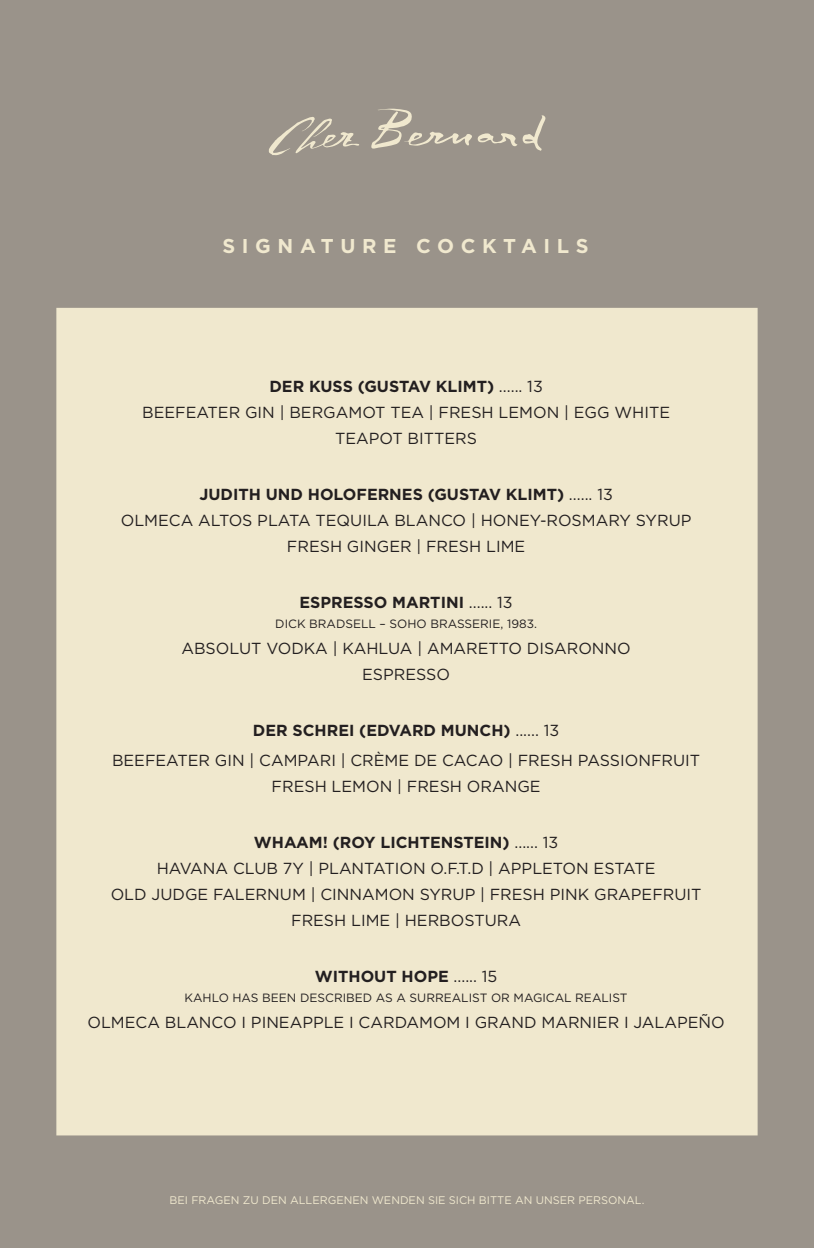
<style>
.page{position:relative;width:814px;height:1248px;background:#fff}
.page>*{position:absolute;margin:0;border:0;box-sizing:border-box;transform-origin:0 0}
.t1{font:700 20px "Gotham";letter-spacing:.335em;color:#f0e8ce}
.t2{font:16px/26px "Gotham";color:#231f20;text-align:center}
.t3{font:700 16px "Gotham";color:#231f20}
.t4{font:12px "Gotham";color:#231f20}
.t5{font:11px "Gotham";color:#f0e8ce}
.s1{font-weight:700}
.s2{font-weight:400}
</style>
<div class="page">
<div style="left:0;top:0;width:814px;height:1247px;background:#9a938a"></div>
<svg style="left:268px;top:115px;width:91px;height:40px;background:#a9a195"></svg>
<svg style="left:370px;top:108px;width:175px;height:43px;background:#a8a095"></svg>
<div style="left:101px;top:353px;width:611px;height:737px;background:#f0e8ce"></div>
<div style="left:56px;top:308px;width:701px;height:827px;border:90px solid #f0e8ce"></div>
<p class="t1" style="left:222px;top:234px;width:368px">SIGNATURE COCKTAILS</p>
<p class="t2" style="left:142px;top:372px;width:529px"><span class="s1">DER KUSS (GUSTAV KLIMT)</span> ...... 13<br>BEEFEATER GIN | BERGAMOT TEA | FRESH LEMON | EGG WHITE<br>TEAPOT BITTERS</p>
<p class="t2" style="left:121px;top:480px;width:572px"><span class="s1">JUDITH UND HOLOFERNES (GUSTAV KLIMT)</span> ...... 13<br>OLMECA ALTOS PLATA TEQUILA BLANCO | HONEY-ROSMARY SYRUP<br>FRESH GINGER | FRESH LIME</p>
<p class="t3" style="left:299px;top:592px;width:215px">ESPRESSO MARTINI <span class="s2">...... 13</span></p>
<p class="t4" style="left:275px;top:616px;width:263px">DICK BRADSELL – SOHO BRASSERIE, 1983.</p>
<p class="t2" style="left:181px;top:634px;width:451px">ABSOLUT VODKA | KAHLUA | AMARETTO DISARONNO<br>ESPRESSO</p>
<p class="t2" style="left:112px;top:714px;width:589px;line-height:30px"><span class="s1">DER SCHREI (EDVARD MUNCH)</span> ...... 13<br>BEEFEATER GIN | CAMPARI | CRÈME DE CACAO | FRESH PASSIONFRUIT</p>
<p class="t2" style="left:271px;top:772px;width:270px">FRESH LEMON | FRESH ORANGE</p>
<p class="t2" style="left:157px;top:828px;width:500px"><span class="s1">WHAAM! (ROY LICHTENSTEIN)</span> ...... 13<br>HAVANA CLUB 7Y | PLANTATION O.F.T.D | APPLETON ESTATE</p>
<p class="t2" style="left:111px;top:880px;width:592px">OLD JUDGE FALERNUM | CINNAMON SYRUP | FRESH PINK GRAPEFRUIT<br>FRESH LIME | HERBOSTURA</p>
<p class="t3" style="left:315px;top:966px;width:184px">WITHOUT HOPE <span class="s2">...... 15</span></p>
<p class="t4" style="left:184px;top:990px;width:444px">KAHLO HAS BEEN DESCRIBED AS A SURREALIST OR MAGICAL REALIST</p>
<p class="t2" style="left:87px;top:1008px;width:639px">OLMECA BLANCO I PINEAPPLE I CARDAMOM I GRAND MARNIER I JALAPEÑO</p>
<p class="t5" style="left:169px;top:1193px;width:476px">BEI FRAGEN ZU DEN ALLERGENEN WENDEN SIE SICH BITTE AN UNSER PERSONAL.</p>
</div>
